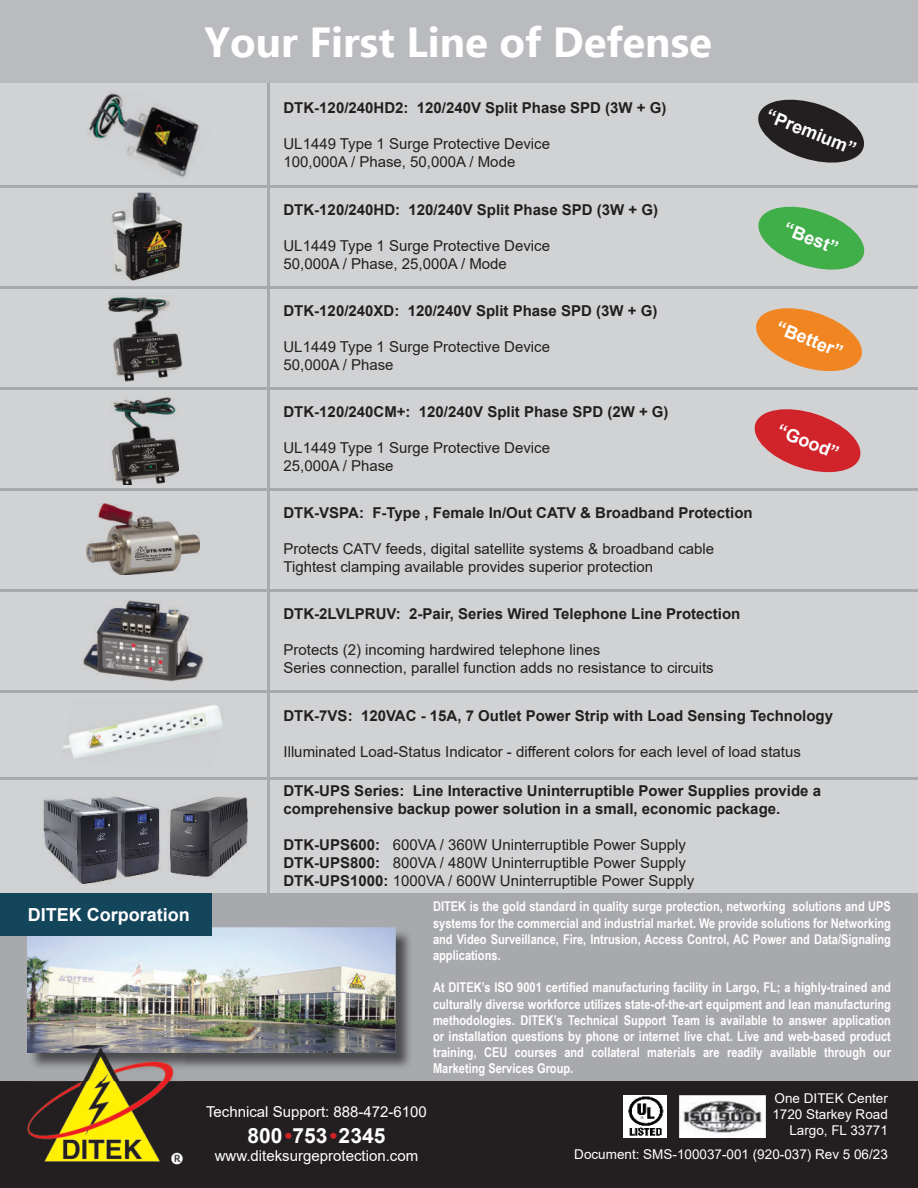
<style>
.page{position:relative;width:918px;height:1188px;background:#fff}
.page>*{position:absolute;margin:0;border:0;box-sizing:border-box;transform-origin:0 0}
.t1{font:700 42px "Ebrima";color:#fff}
.t2{font:700 21px "Arial";color:#fff}
.t3{font:700 18px "Arial";color:#fff}
.t4{font:15px/18px "Arial";color:#231f20}
.t5{font:700 15px/18px "Arial";color:#231f20}
.t6{font:15px "Arial";color:#fff}
.t7{font:700 13.5px/16.2px "Arial Narrow";color:#fff;text-align:justify}
.t8{font:13.5px/16.2px "Arial";color:#fff;text-align:right}
.s1{font-weight:700}
.s2{color:#d1232a}
</style>
<div class="page">
<div style="left:0;top:1078px;width:918px;height:110px;background:#231f20"></div>
<div style="left:0;top:0;width:918px;height:83px;background:#babbbe"></div>
<div style="left:0;top:83px;width:918px;height:812px;background:#d1d2d4"></div>
<div style="left:0;top:893px;width:918px;height:188px;background:#a8a9ad"></div>
<img style="left:185px;top:932px;width:225px;height:136px">
<img style="left:27px;top:927px;width:369px;height:126px">
<div style="left:0;top:893px;width:211px;height:43px;background:#13455b"></div>
<img style="left:27px;top:1071px;width:156px;height:94px">
<img style="left:27px;top:1044px;width:158px;height:27px">
<hr style="left:0;top:185px;width:918px;height:3px;background:#a8a9ad">
<hr style="left:0;top:286px;width:918px;height:3px;background:#a8a9ad">
<hr style="left:0;top:387px;width:918px;height:3px;background:#a8a9ad">
<hr style="left:0;top:488px;width:918px;height:3px;background:#a8a9ad">
<hr style="left:0;top:589px;width:918px;height:3px;background:#a8a9ad">
<hr style="left:0;top:690px;width:918px;height:3px;background:#a8a9ad">
<hr style="left:0;top:777px;width:918px;height:3px;background:#a8a9ad">
<hr style="left:267px;top:83px;width:3px;height:816px;background:#a8a9ad">
<img style="left:679px;top:1096px;width:87px;height:42px">
<img style="left:624px;top:1095px;width:43px;height:43px">
<img style="left:88px;top:91px;width:111px;height:87px">
<img style="left:112px;top:192px;width:70px;height:89px">
<img style="left:108px;top:297px;width:74px;height:85px">
<img style="left:112px;top:397px;width:66px;height:87px">
<img style="left:87px;top:504px;width:112px;height:71px">
<img style="left:83px;top:601px;width:121px;height:81px">
<img style="left:63px;top:705px;width:160px;height:54px">
<img style="left:43px;top:797px;width:205px;height:87px">
<svg style="left:758px;top:99px;width:106px;height:64px"></svg>
<svg style="left:758px;top:206px;width:107px;height:64px"></svg>
<svg style="left:756px;top:308px;width:106px;height:64px"></svg>
<svg style="left:754px;top:409px;width:107px;height:64px"></svg>
<h1 class="t1" style="left:205px;top:17px;width:509px">Your First Line of Defense</h1>
<p class="t5" style="left:284px;top:101px;width:385px">DTK-120/240HD2: 120/240V Split Phase SPD (3W + G)</p>
<p class="t4" style="left:284px;top:135px;width:268px">UL1449 Type 1 Surge Protective Device<br>100,000A / Phase, 50,000A / Mode</p>
<p class="t5" style="left:284px;top:202px;width:376px">DTK-120/240HD: 120/240V Split Phase SPD (3W + G)</p>
<p class="t4" style="left:284px;top:237px;width:268px">UL1449 Type 1 Surge Protective Device<br>50,000A / Phase, 25,000A / Mode</p>
<p class="t5" style="left:284px;top:303px;width:375px">DTK-120/240XD: 120/240V Split Phase SPD (3W + G)</p>
<p class="t4" style="left:284px;top:338px;width:268px">UL1449 Type 1 Surge Protective Device<br>50,000A / Phase</p>
<p class="t5" style="left:284px;top:404px;width:387px">DTK-120/240CM+: 120/240V Split Phase SPD (2W + G)</p>
<p class="t4" style="left:284px;top:439px;width:268px">UL1449 Type 1 Surge Protective Device<br>25,000A / Phase</p>
<p class="t5" style="left:284px;top:505px;width:471px">DTK-VSPA: F-Type , Female In/Out CATV &amp; Broadband Protection</p>
<p class="t4" style="left:284px;top:540px;width:432px">Protects CATV feeds, digital satellite systems &amp; broadband cable<br>Tightest clamping available provides superior protection</p>
<p class="t5" style="left:284px;top:606px;width:458px">DTK-2LVLPRUV: 2-Pair, Series Wired Telephone Line Protection</p>
<p class="t4" style="left:284px;top:641px;width:432px">Protects (2) incoming hardwired telephone lines<br>Series connection, parallel function adds no resistance to circuits</p>
<p class="t5" style="left:284px;top:708px;width:551px">DTK-7VS: 120VAC - 15A, 7 Outlet Power Strip with Load Sensing Technology</p>
<p class="t4" style="left:284px;top:743px;width:519px">Illuminated Load-Status Indicator - different colors for each level of load status</p>
<p class="t5" style="left:284px;top:783px;width:539px">DTK-UPS Series: Line Interactive Uninterruptible Power Supplies provide a comprehensive backup power solution in a small, economic package.</p>
<p class="t4" style="left:284px;top:836px;width:412px"><span class="s1">DTK-UPS600:</span> 600VA / 360W Uninterruptible Power Supply<br><span class="s1">DTK-UPS800:</span> 800VA / 480W Uninterruptible Power Supply<br><span class="s1">DTK-UPS1000:</span> 1000VA / 600W Uninterruptible Power Supply</p>
<p class="t3" style="left:770px;top:108px;width:97px;rotate:22deg">“Premium”</p>
<p class="t3" style="left:787px;top:221px;width:59px;rotate:22deg">“Best”</p>
<p class="t3" style="left:780px;top:320px;width:72px;rotate:22deg">“Better”</p>
<p class="t3" style="left:781px;top:423px;width:66px;rotate:22deg">“Good”</p>
<p class="t3" style="left:28px;top:908px;width:164px">DITEK Corporation</p>
<p class="t7" style="left:433px;top:900px;width:459px">DITEK is the gold standard in quality surge protection, networking solutions and UPS systems for the commercial and industrial market. We provide solutions for Networking and Video Surveillance, Fire, Intrusion, Access Control, AC Power and Data/Signaling applications.</p>
<p class="t7" style="left:433px;top:979px;width:459px">At DITEK’s ISO 9001 certified manufacturing facility in Largo, FL; a highly-trained and culturally diverse workforce utilizes state-of-the-art equipment and lean manufacturing methodologies. DITEK’s Technical Support Team is available to answer application or installation questions by phone or internet live chat. Live and web-based product training, CEU courses and collateral materials are readily available through our Marketing Services Group.</p>
<p class="t6" style="left:206px;top:1102px;width:222px">Technical Support: 888-472-6100</p>
<h2 class="t2" style="left:248px;top:1127px;width:139px">800<span class="s2">ï</span>753<span class="s2">ï</span>2345</h2>
<p class="t6" style="left:215px;top:1145px;width:205px">www.diteksurgeprotection.com</p>
<p class="t8" style="left:772px;top:1090px;width:117px">One DITEK Center<br>1720 Starkey Road<br>Largo, FL 33771</p>
<p class="t8" style="left:574px;top:1146px;width:315px">Document: SMS-100037-001 (920-037) Rev 5 06/23</p>
</div>
